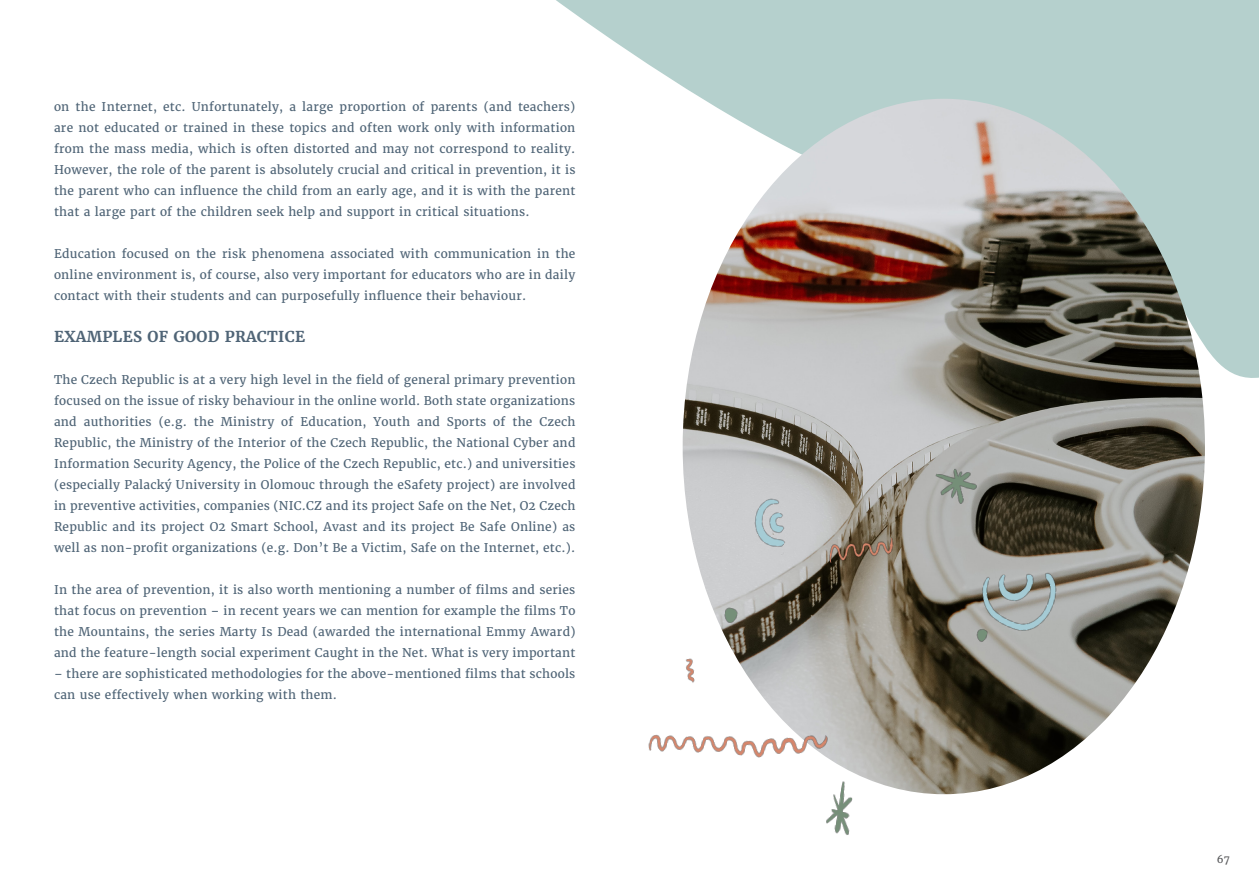
<style>
.page{position:relative;width:1259px;height:893px;background:#fff}
.page>*{position:absolute;margin:0;border:0;box-sizing:border-box;transform-origin:0 0}
.t1{font:700 15px "Merriweather";letter-spacing:.02em;color:#4f6476}
.t2{font:12px/21px "Merriweather";letter-spacing:.02em;color:#4f6476;text-align:justify}
.t3{font:10.5px "Merriweather";color:#57585a}
</style>
<div class="page">
<svg style="left:556px;top:0;width:703px;height:378px;background:#bdd5d2"></svg>
<img style="left:560px;top:108px;width:669px;height:727px">
<p class="t2" style="left:54px;top:96px;width:523px">on the Internet, etc. Unfortunately, a large proportion of parents (and teachers) are not educated or trained in these topics and often work only with information from the mass media, which is often distorted and may not correspond to reality.<br>However, the role of the parent is absolutely crucial and critical in prevention, it is the parent who can influence the child from an early age, and it is with the parent that a large part of the children seek help and support in critical situations.</p>
<p class="t2" style="left:54px;top:243px;width:523px">Education focused on the risk phenomena associated with communication in the online environment is, of course, also very important for educators who are in daily contact with their students and can purposefully influence their behaviour.</p>
<p class="t1" style="left:54px;top:327px;width:253px">EXAMPLES OF GOOD PRACTICE</p>
<p class="t2" style="left:54px;top:369px;width:523px">The Czech Republic is at a very high level in the field of general primary prevention focused on the issue of risky behaviour in the online world. Both state organizations and authorities (e.g. the Ministry of Education, Youth and Sports of the Czech Republic, the Ministry of the Interior of the Czech Republic, the National Cyber and Information Security Agency, the Police of the Czech Republic, etc.) and universities (especially Palacký University in Olomouc through the eSafety project) are involved in preventive activities, companies (NIC.CZ and its project Safe on the Net, O2 Czech Republic and its project O2 Smart School, Avast and its project Be Safe Online) as well as non-profit organizations (e.g. Don’t Be a Victim, Safe on the Internet, etc.).</p>
<p class="t2" style="left:54px;top:579px;width:523px">In the area of prevention, it is also worth mentioning a number of films and series that focus on prevention – in recent years we can mention for example the films To the Mountains, the series Marty Is Dead (awarded the international Emmy Award) and the feature-length social experiment Caught in the Net. What is very important</p>
<p class="t2" style="left:54px;top:663px;width:523px">– there are sophisticated methodologies for the above-mentioned films that schools can use effectively when working with them.</p>
<p class="t3" style="left:1216px;top:855px;width:15px">67</p>
</div>
